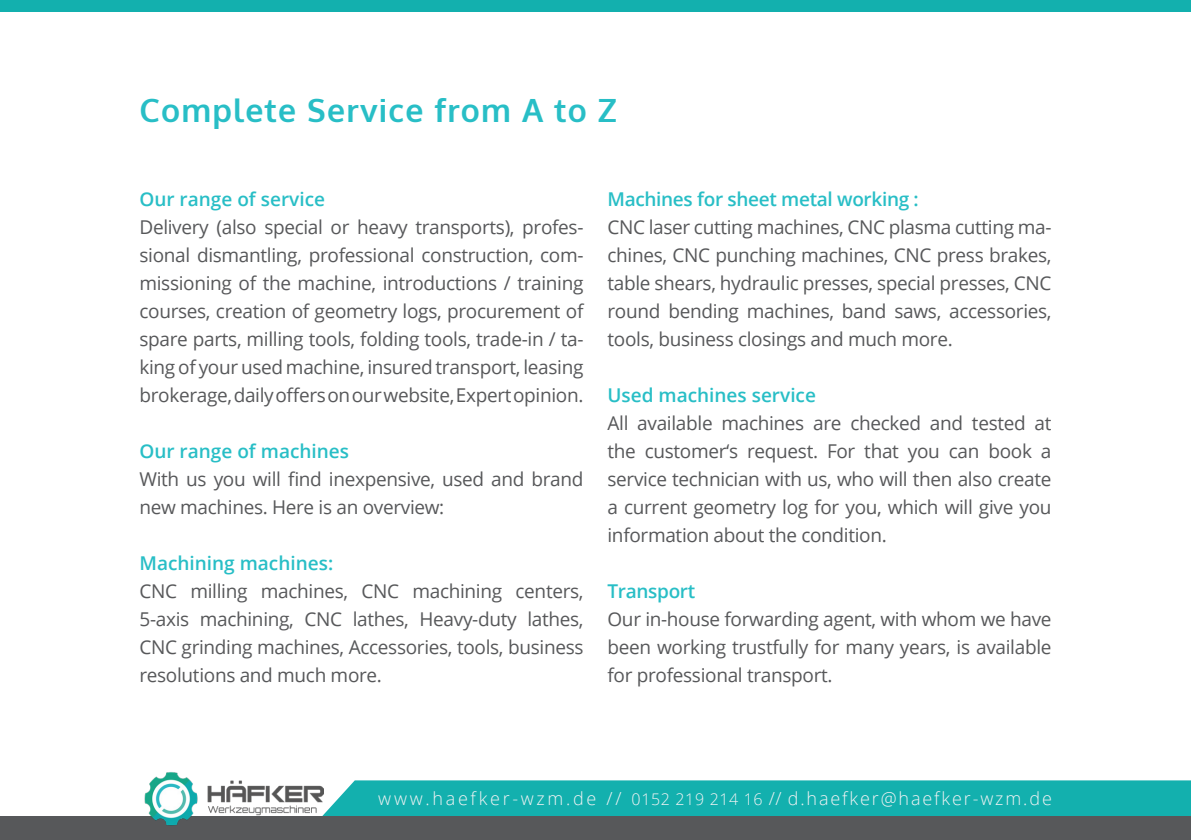
<style>
.page{position:relative;width:1191px;height:840px;background:#fff}
.page>*{position:absolute;margin:0;border:0;box-sizing:border-box;transform-origin:0 0}
.t1{font:700 32px "Oxygen";letter-spacing:.04em;color:#28bec6}
.t2{font:19px/28px "Open Sans";letter-spacing:-.015em;color:#57585a;text-align:justify}
.t3{font:600 19px "Open Sans";color:#28bec6}
.t4{font:300 18px "Open Sans";letter-spacing:.105em;color:#f2f3f4}
.s1{font-size:16px}
</style>
<div class="page">
<div style="left:0;top:0;width:1191px;height:11px;background:#13b0ae"></div>
<div style="left:323px;top:780px;width:868px;height:35px;background:#13b0ae"></div>
<div style="left:0;top:815px;width:1191px;height:24px;background:#57585a"></div>
<img style="left:139px;top:772px;width:184px;height:53px">
<p class="t1" style="left:139px;top:91px;width:479px">Complete Service from A to Z</p>
<p class="t3" style="left:139px;top:185px;width:187px">Our range of service</p>
<p class="t2" style="left:139px;top:212px;width:445px">Delivery (also special or heavy transports), profes&shy;sional dismantling, professional construction, com&shy;missioning of the machine, introductions / training courses, creation of geometry logs, procurement of spare parts, milling tools, folding tools, trade-in / ta&shy;king of your used machine, insured transport, leasing brokerage, daily offers on our website, Expert opinion.</p>
<p class="t3" style="left:139px;top:437px;width:211px">Our range of machines</p>
<p class="t2" style="left:139px;top:464px;width:445px">With us you will find inexpensive, used and brand new machines. Here is an overview:</p>
<p class="t3" style="left:139px;top:549px;width:195px">Machining machines:</p>
<p class="t2" style="left:139px;top:576px;width:445px">CNC milling machines, CNC machining centers, 5-axis machining, CNC lathes, Heavy-duty lathes, CNC grinding machines, Accessories, tools, business resolutions and much more.</p>
<p class="t3" style="left:607px;top:185px;width:313px">Machines for sheet metal working :</p>
<p class="t2" style="left:607px;top:212px;width:445px">CNC laser cutting machines, CNC plasma cutting ma&shy;chines, CNC punching machines, CNC press brakes, table shears, hydraulic presses, special presses, CNC round bending machines, band saws, accessories, tools, business closings and much more.</p>
<p class="t3" style="left:607px;top:381px;width:210px">Used machines service</p>
<p class="t2" style="left:607px;top:408px;width:445px">All available machines are checked and tested at the customer‘s request. For that you can book a service technician with us, who will then also create a current geometry log for you, which will give you information about the condition.</p>
<p class="t3" style="left:607px;top:577px;width:89px">Transport</p>
<p class="t2" style="left:607px;top:604px;width:445px">Our in-house forwarding agent, with whom we have been working trustfully for many years, is available for professional transport.</p>
<p class="t4" style="left:378px;top:785px;width:675px">www.haefker-wzm.de // <span class="s1">0152 219 214 16</span> // d.haefker@haefker-wzm.de</p>
</div>
